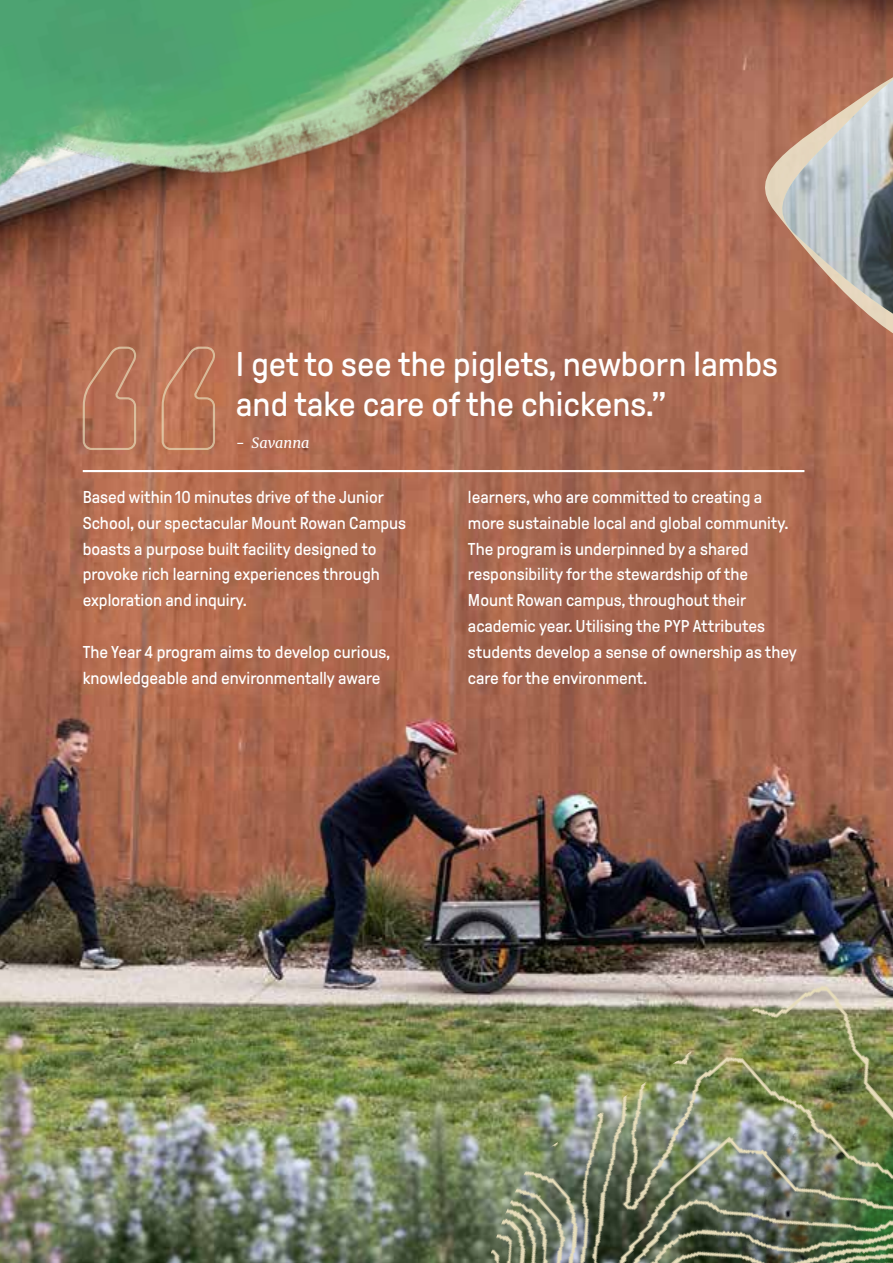
<style>
.page{position:relative;width:893px;height:1263px;background:#fff}
.page>*{position:absolute;margin:0;border:0;box-sizing:border-box;transform-origin:0 0}
.t1{font:34.35px/40.7px "GT Pressura";color:#fff}
.t2{font:17.25px/25.8px "GT Pressura";color:#fff}
.t3{font:italic 14.4px "Merriweather";color:#fff}
</style>
<div class="page">
<img style="left:0;top:0;width:893px;height:1263px">
<img style="left:0;top:0;width:692px;height:259px">
<img style="left:589px;top:844px;width:304px;height:75px">
<img style="left:488px;top:919px;width:405px;height:344px">
<svg style="left:761px;top:10px;width:132px;height:31px;fill:#9a5e49"></svg>
<svg style="left:745px;top:41px;width:148px;height:321px"></svg>
<svg style="left:82px;top:346px;width:134px;height:105px"></svg>
<hr style="left:83px;top:470px;width:721px;height:2px;background:#fff">
<h1 class="t1" style="left:236px;top:344px;width:544px">I get to see the piglets, newborn lambs and take care of the chickens.”</h1>
<p class="t3" style="left:236px;top:433px;width:75px">- Savanna</p>
<p class="t2" style="left:83px;top:484px;width:325px">Based within 10 minutes drive of the Junior School, our spectacular Mount Rowan Campus boasts a purpose built facility designed to provoke rich learning experiences through exploration and inquiry.</p>
<p class="t2" style="left:83px;top:639px;width:309px">The Year 4 program aims to develop curious, knowledgeable and environmentally aware</p>
<p class="t2" style="left:468px;top:484px;width:330px">learners, who are committed to creating a more sustainable local and global community.<br>The program is underpinned by a shared responsibility for the stewardship of the Mount Rowan campus, throughout their academic year. Utilising the PYP Attributes students develop a sense of ownership as they care for the environment.</p>
</div>
